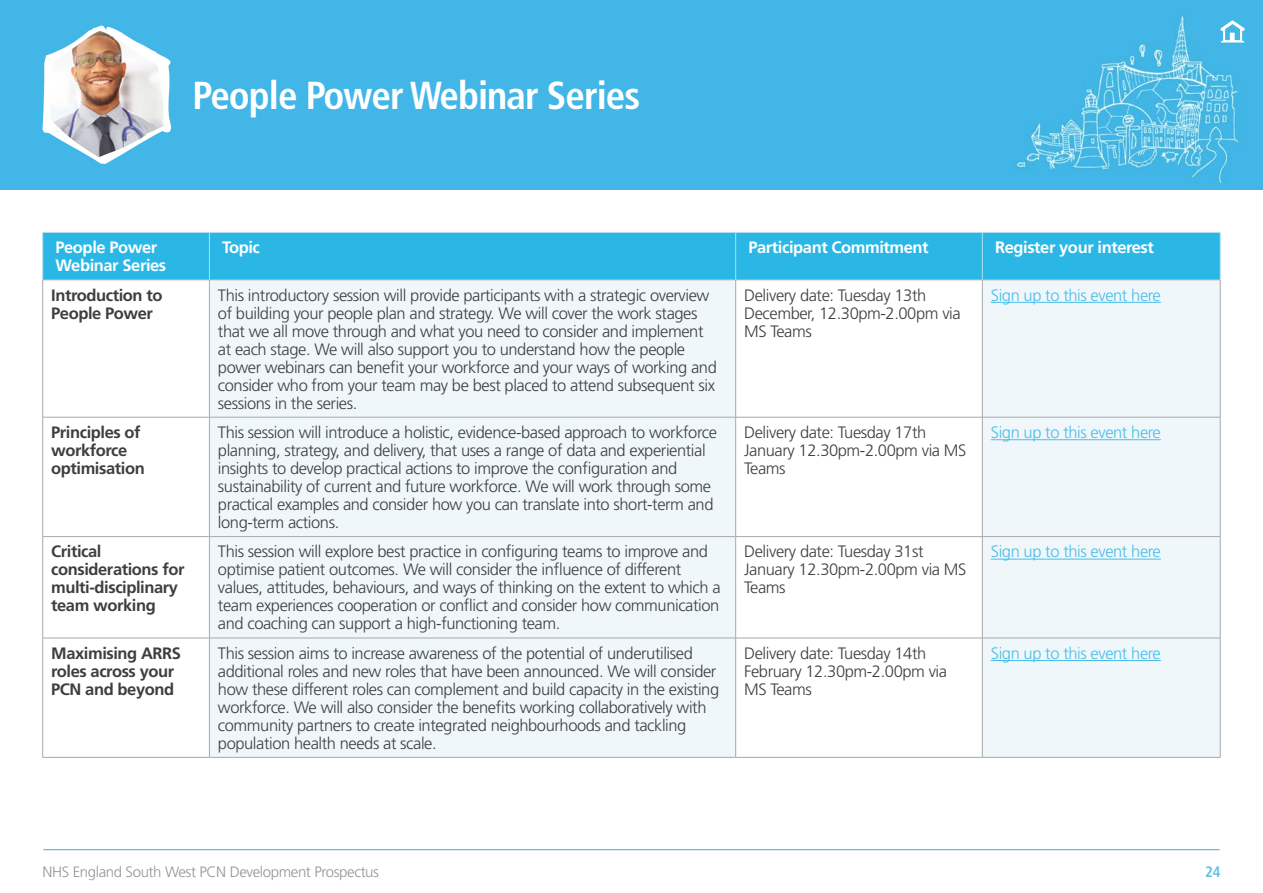
<style>
.page{position:relative;width:1263px;height:893px;background:#fff}
.page>*{position:absolute;margin:0;border:0;box-sizing:border-box;transform-origin:0 0}
.Subject_Headers{font:700 condensed 39px "Frutiger LT Std";letter-spacing:-.025em;color:#fff}
.Table_Style{font:300 16.5px/18px "Frutiger LT Std";letter-spacing:-.025em;color:#3e3e3f}
.Table_Style-2{font:700 16.5px/18px "Frutiger LT Std";letter-spacing:-.025em;color:#3e3e3f}
.Table_Style-3{font:300 16.5px "Frutiger LT Std";letter-spacing:-.025em;color:#4abde8}
.Table_Style-4{font:700 16.5px/18px "Frutiger LT Std";letter-spacing:-.025em;color:#fff}
.t1{font:300 15px "Frutiger LT Std";letter-spacing:-.025em;color:#939598}
.t2{font:700 condensed 15px "Frutiger LT Std";color:#5cc0e9}
</style>
<div class="page">
<hr style="left:43px;top:849px;width:1177px;height:1px;background:#2ab7e5">
<div style="left:0;top:0;width:1263px;height:190px;background:#42b6e7"></div>
<svg style="left:1220px;top:20px;width:25px;height:23px"></svg>
<img style="left:42px;top:26px;width:131px;height:138px">
<div style="left:43px;top:233px;width:1177px;height:47px;background:#2ab7e5"></div>
<svg style="left:210px;top:281px;width:1010px;height:476px;fill:#eff7fb"></svg>
<hr style="left:43px;top:280px;width:166px;height:1px;background:#a8a9ad">
<hr style="left:42px;top:280px;width:1px;height:137px;background:#a8a9ad">
<hr style="left:209px;top:280px;width:527px;height:1px;background:#a8a9ad">
<hr style="left:209px;top:280px;width:1px;height:137px;background:#a8a9ad">
<hr style="left:736px;top:280px;width:246px;height:1px;background:#a8a9ad">
<hr style="left:735px;top:280px;width:1px;height:137px;background:#a8a9ad">
<hr style="left:982px;top:280px;width:238px;height:1px;background:#a8a9ad">
<hr style="left:982px;top:280px;width:1px;height:137px;background:#a8a9ad">
<hr style="left:1220px;top:280px;width:1px;height:137px;background:#a8a9ad">
<hr style="left:43px;top:417px;width:166px;height:1px;background:#a8a9ad">
<hr style="left:42px;top:417px;width:1px;height:119px;background:#a8a9ad">
<hr style="left:209px;top:417px;width:527px;height:1px;background:#a8a9ad">
<hr style="left:209px;top:417px;width:1px;height:119px;background:#a8a9ad">
<hr style="left:736px;top:417px;width:246px;height:1px;background:#a8a9ad">
<hr style="left:735px;top:417px;width:1px;height:119px;background:#a8a9ad">
<hr style="left:982px;top:417px;width:238px;height:1px;background:#a8a9ad">
<hr style="left:982px;top:417px;width:1px;height:119px;background:#a8a9ad">
<hr style="left:1220px;top:417px;width:1px;height:119px;background:#a8a9ad">
<hr style="left:43px;top:536px;width:166px;height:1px;background:#a8a9ad">
<hr style="left:42px;top:537px;width:1px;height:101px;background:#a8a9ad">
<hr style="left:209px;top:536px;width:527px;height:1px;background:#a8a9ad">
<hr style="left:209px;top:537px;width:1px;height:101px;background:#a8a9ad">
<hr style="left:736px;top:536px;width:246px;height:1px;background:#a8a9ad">
<hr style="left:735px;top:537px;width:1px;height:101px;background:#a8a9ad">
<hr style="left:982px;top:536px;width:238px;height:1px;background:#a8a9ad">
<hr style="left:982px;top:537px;width:1px;height:101px;background:#a8a9ad">
<hr style="left:1220px;top:537px;width:1px;height:101px;background:#a8a9ad">
<hr style="left:43px;top:638px;width:166px;height:1px;background:#a8a9ad">
<hr style="left:42px;top:638px;width:1px;height:119px;background:#a8a9ad">
<hr style="left:209px;top:638px;width:527px;height:1px;background:#a8a9ad">
<hr style="left:209px;top:638px;width:1px;height:119px;background:#a8a9ad">
<hr style="left:736px;top:638px;width:246px;height:1px;background:#a8a9ad">
<hr style="left:735px;top:638px;width:1px;height:119px;background:#a8a9ad">
<hr style="left:982px;top:638px;width:238px;height:1px;background:#a8a9ad">
<hr style="left:982px;top:638px;width:1px;height:119px;background:#a8a9ad">
<hr style="left:1220px;top:638px;width:1px;height:119px;background:#a8a9ad">
<hr style="left:43px;top:757px;width:166px;height:1px;background:#a8a9ad">
<hr style="left:209px;top:757px;width:527px;height:1px;background:#a8a9ad">
<hr style="left:736px;top:757px;width:246px;height:1px;background:#a8a9ad">
<hr style="left:982px;top:757px;width:238px;height:1px;background:#a8a9ad">
<hr style="left:42px;top:233px;width:1px;height:47px;background:#b5def3">
<hr style="left:43px;top:232px;width:166px;height:1px;background:#b5def3">
<hr style="left:209px;top:233px;width:1px;height:47px;background:#b5def3">
<hr style="left:209px;top:232px;width:527px;height:1px;background:#b5def3">
<hr style="left:735px;top:233px;width:1px;height:47px;background:#b5def3">
<hr style="left:736px;top:232px;width:246px;height:1px;background:#b5def3">
<hr style="left:982px;top:233px;width:1px;height:47px;background:#b5def3">
<hr style="left:982px;top:232px;width:238px;height:1px;background:#b5def3">
<hr style="left:1220px;top:233px;width:1px;height:47px;background:#b5def3">
<hr style="left:991px;top:302px;width:170px;height:1px;background:#4abde8">
<hr style="left:991px;top:439px;width:170px;height:1px;background:#4abde8">
<hr style="left:991px;top:559px;width:170px;height:1px;background:#4abde8">
<hr style="left:991px;top:660px;width:170px;height:1px;background:#4abde8">
<p class="Subject_Headers" style="left:193px;top:73px;width:449px">People Power Webinar Series</p>
<p class="Table_Style-4" style="left:55px;top:239px;width:112px">People Power<br>Webinar Series</p>
<p class="Table_Style-4" style="left:222px;top:239px;width:39px">Topic</p>
<p class="Table_Style-4" style="left:748px;top:239px;width:182px">Participant Commitment</p>
<p class="Table_Style-4" style="left:995px;top:239px;width:160px">Register your interest</p>
<p class="Table_Style-2" style="left:51px;top:286px;width:113px">Introduction to<br>People Power</p>
<p class="Table_Style" style="left:218px;top:286px;width:500px">This introductory session will provide participants with a strategic overview of building your people plan and strategy. We will cover the work stages that we all move through and what you need to consider and implement at each stage. We will also support you to understand how the people power webinars can benefit your workforce and your ways of working and consider who from your team may be best placed to attend subsequent six sessions in the series.</p>
<p class="Table_Style" style="left:744px;top:286px;width:218px">Delivery date: Tuesday 13th<br>December, 12.30pm-2.00pm via<br>MS Teams</p>
<p class="Table_Style-3" style="left:991px;top:286px;width:172px">Sign up to this event here</p>
<p class="Table_Style-2" style="left:51px;top:423px;width:95px">Principles of workforce optimisation</p>
<p class="Table_Style" style="left:218px;top:424px;width:500px">This session will introduce a holistic, evidence-based approach to workforce planning, strategy, and delivery, that uses a range of data and experiential insights to develop practical actions to improve the configuration and sustainability of current and future workforce. We will work through some practical examples and consider how you can translate into short-term and long-term actions.</p>
<p class="Table_Style" style="left:744px;top:424px;width:224px">Delivery date: Tuesday 17th<br>January 12.30pm-2.00pm via MS<br>Teams</p>
<p class="Table_Style-3" style="left:991px;top:423px;width:172px">Sign up to this event here</p>
<p class="Table_Style-2" style="left:51px;top:543px;width:135px">Critical considerations for multi-disciplinary team working</p>
<p class="Table_Style" style="left:218px;top:543px;width:504px">This session will explore best practice in configuring teams to improve and optimise patient outcomes. We will consider the influence of different values, attitudes, behaviours, and ways of thinking on the extent to which a team experiences cooperation or conflict and consider how communication and coaching can support a high-functioning team.</p>
<p class="Table_Style" style="left:744px;top:543px;width:224px">Delivery date: Tuesday 31st<br>January 12.30pm-2.00pm via MS<br>Teams</p>
<p class="Table_Style-3" style="left:991px;top:542px;width:172px">Sign up to this event here</p>
<p class="Table_Style-2" style="left:51px;top:644px;width:131px">Maximising ARRS roles across your<br>PCN and beyond</p>
<p class="Table_Style" style="left:218px;top:644px;width:503px">This session aims to increase awareness of the potential of underutilised additional roles and new roles that have been announced. We will consider how these different roles can complement and build capacity in the existing workforce. We will also consider the benefits working collaboratively with community partners to create integrated neighbourhoods and tackling population health needs at scale.</p>
<p class="Table_Style" style="left:744px;top:644px;width:204px">Delivery date: Tuesday 14th<br>February 12.30pm-2.00pm via<br>MS Teams</p>
<p class="Table_Style-3" style="left:991px;top:644px;width:172px">Sign up to this event here</p>
<p class="t1" style="left:43px;top:864px;width:338px">NHS England South West PCN Development Prospectus</p>
<p class="t2" style="left:1205px;top:863px;width:17px">24</p>
</div>
